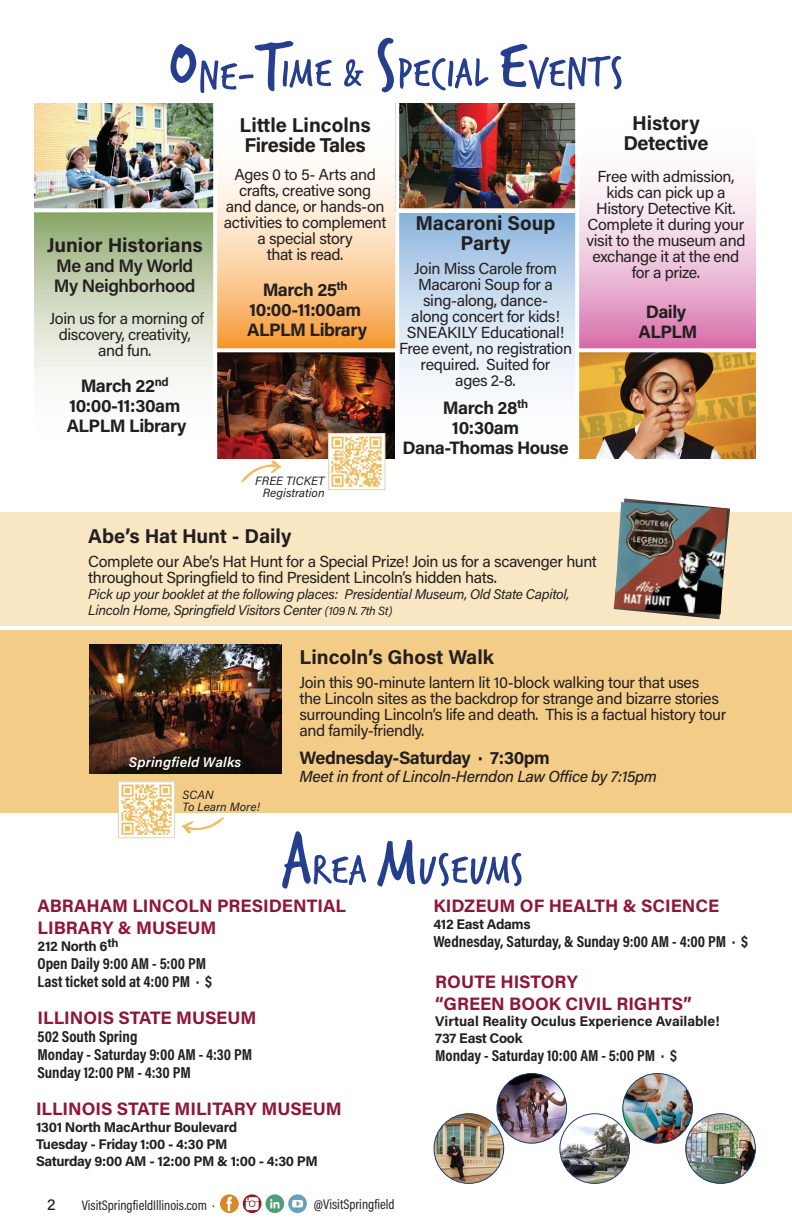
<style>
.page{position:relative;width:792px;height:1224px;background:#fff}
.page>*{position:absolute;margin:0;border:0;box-sizing:border-box;transform-origin:0 0}
.t1{font:700 20px/20px "Acumin Pro";letter-spacing:-.005em;color:#231f20;text-align:center}
.t2{font:700 18px/21.6px "Acumin Pro";color:#8e1737}
.t3{font:700 18px/20px "Acumin Pro";letter-spacing:-.025em;color:#231f20;text-align:center}
.t4{font:600 18px/20px "Acumin Pro";letter-spacing:-.025em;color:#231f20}
.t5{font:16px/16px "Acumin Pro";letter-spacing:-.025em;color:#231f20;text-align:center}
.t6{font:700 16px/18px "Acumin Pro Cond";color:#231f20}
.t7{font:italic 500 16px "Acumin Pro";letter-spacing:-.025em;color:#231f20}
.t8{font:500 16px "Acumin Pro";color:#231f20}
.t9{font:italic 14px/16px "Acumin Pro";letter-spacing:-.025em;color:#231f20}
.t10{font:700 14px/16.8px "Acumin Pro";letter-spacing:-.02em;color:#231f20}
.t11{font:700 14px/16.8px "Acumin Pro";color:#231f20}
.t12{font:14px "Acumin Pro Cond";color:#231f20}
.t13{font:italic 600 14px "Acumin Pro";letter-spacing:.015em;color:#fff}
.t14{font:italic 12px/12px "Acumin Pro";color:#231f20;text-align:right}
.s1{font-size:12px}
</style>
<div class="page">
<svg style="left:220px;top:1194px;width:87px;height:19px"></svg>
<svg style="left:35px;top:212px;width:178px;height:175px;background:#c9d5b9"></svg>
<img style="left:35px;top:104px;width:178px;height:104px">
<svg style="left:217px;top:168px;width:178px;height:180px;background:#fbd2a5"></svg>
<img style="left:217px;top:352px;width:178px;height:106px">
<svg style="left:399px;top:213px;width:176px;height:175px;background:#c7daee"></svg>
<img style="left:399px;top:104px;width:176px;height:104px">
<svg style="left:579px;top:179px;width:177px;height:169px;background:#ecbdd8"></svg>
<img style="left:579px;top:352px;width:177px;height:106px">
<svg style="left:34px;top:208px;width:174px;height:1px"></svg>
<svg style="left:399px;top:208px;width:177px;height:1px"></svg>
<svg style="left:217px;top:348px;width:178px;height:1px"></svg>
<svg style="left:579px;top:348px;width:177px;height:1px"></svg>
<img style="left:330px;top:435px;width:53px;height:52px">
<div style="left:328px;top:433px;width:57px;height:57px;border:1px solid #d6d5b7"></div>
<svg style="left:241px;top:460px;width:41px;height:23px"></svg>
<svg style="left:171px;top:38px;width:450px;height:55px"></svg>
<svg style="left:282px;top:831px;width:240px;height:58px"></svg>
<img style="left:434px;top:1114px;width:70px;height:69px;border-radius:35px">
<div style="left:434px;top:1113px;width:70px;height:71px;border:1px solid #1e3e73;border-radius:50%"></div>
<img style="left:497px;top:1074px;width:70px;height:69px;border-radius:35px">
<div style="left:497px;top:1073px;width:70px;height:70px;border:1px solid #1e3e73;border-radius:50%"></div>
<img style="left:686px;top:1114px;width:69px;height:69px;border-radius:35px">
<div style="left:685px;top:1113px;width:71px;height:71px;border:1px solid #1e3e73;border-radius:50%"></div>
<img style="left:560px;top:1114px;width:70px;height:69px;border-radius:35px">
<div style="left:560px;top:1113px;width:70px;height:71px;border:1px solid #1e3e73;border-radius:50%"></div>
<img style="left:623px;top:1074px;width:69px;height:69px;border-radius:35px">
<div style="left:623px;top:1073px;width:70px;height:70px;border:1px solid #1e3e73;border-radius:50%"></div>
<div style="left:0;top:630px;width:792px;height:183px;background:#f3cd87"></div>
<img style="left:90px;top:644px;width:192px;height:129px">
<img style="left:120px;top:784px;width:53px;height:51px">
<div style="left:118px;top:782px;width:57px;height:56px;border:1px solid #d6d5b7"></div>
<svg style="left:181px;top:817px;width:44px;height:17px"></svg>
<div style="left:0;top:512px;width:792px;height:116px;background:#f9e6c3"></div>
<svg style="left:614px;top:498px;width:116px;height:121px"></svg>
<img style="left:615px;top:502px;width:112px;height:113px">
<hr style="left:0;top:626px;width:792px;height:4px;background:#fff">
<p class="t1" style="left:47px;top:234px;width:158px">Junior Historians</p>
<p class="t4" style="left:54px;top:255px;width:143px">Me and My World<br>My Neighborhood</p>
<p class="t5" style="left:50px;top:310px;width:156px">Join us for a morning of discovery, creativity, and fun.</p>
<p class="t3" style="left:67px;top:375px;width:121px">March 22<sup>nd<br></sup>10:00-11:30am<br>ALPLM Library</p>
<p class="t1" style="left:239px;top:115px;width:133px;text-align:left">Little Lincolns<br>Fireside Tales</p>
<p class="t5" style="left:224px;top:166px;width:164px">Ages 0 to 5- Arts and crafts, creative song<br>and dance, or hands-on activities to complement a special story<br>that is read.</p>
<p class="t3" style="left:247px;top:279px;width:121px">March 25<sup>th<br></sup>10:00-11:00am<br>ALPLM Library</p>
<p class="t14" style="left:255px;top:474px;width:71px">FREE TICKET<br>Registration</p>
<p class="t1" style="left:416px;top:212px;width:141px">Macaroni Soup<br>Party</p>
<p class="t5" style="left:399px;top:260px;width:175px">Join Miss Carole from<br>Macaroni Soup for a sing-along, dance-<br>along concert for kids!<br>SNEAKILY Educational!<br>Free event, no registration required. Suited for<br>ages 2-8.</p>
<p class="t3" style="left:402px;top:397px;width:168px">March 28<sup>th<br></sup>10:30am<br>Dana-Thomas House</p>
<p class="t1" style="left:624px;top:113px;width:86px">History<br>Detective</p>
<p class="t5" style="left:586px;top:168px;width:161px">Free with admission, kids can pick up a<br>History Detective Kit.<br>Complete it during your visit to the museum and exchange it at the end for a prize.</p>
<p class="t3" style="left:638px;top:301px;width:60px">Daily<br>ALPLM</p>
<p class="t1" style="left:88px;top:526px;width:205px">Abe’s Hat Hunt - Daily</p>
<p class="t5" style="left:88px;top:553px;width:510px;text-align:left">Complete our Abe’s Hat Hunt for a Special Prize! Join us for a scavenger hunt throughout Springfield to find President Lincoln’s hidden hats.</p>
<p class="t9" style="left:88px;top:586px;width:482px">Pick up your booklet at the following places: Presidential Museum, Old State Capitol,<br>Lincoln Home, Springfield Visitors Center <span class="s1">(109 N. 7th St)</span></p>
<p class="t13" style="left:129px;top:752px;width:114px">Springfield Walks</p>
<p class="t14" style="left:183px;top:788px;width:79px;text-align:left">SCAN<br>To Learn More!</p>
<p class="t1" style="left:300px;top:646px;width:196px">Lincoln’s Ghost Walk</p>
<p class="t5" style="left:300px;top:674px;width:428px;text-align:left">Join this 90-minute lantern lit 10-block walking tour that uses<br>the Lincoln sites as the backdrop for strange and bizarre stories surrounding Lincoln’s life and death. This is a factual history tour and family-friendly.</p>
<p class="t3" style="left:300px;top:747px;width:252px">Wednesday-Saturday · 7:30pm</p>
<p class="t7" style="left:300px;top:765px;width:359px">Meet in front of Lincoln-Herndon Law Office by 7:15pm</p>
<p class="t2" style="left:38px;top:895px;width:310px">ABRAHAM LINCOLN PRESIDENTIAL<br>LIBRARY &amp; MUSEUM</p>
<p class="t10" style="left:38px;top:937px;width:82px">212 North 6<sup>th</sup></p>
<p class="t6" style="left:38px;top:954px;width:176px">Open Daily 9:00 AM - 5:00 PM<br>Last ticket sold at 4:00 PM · $</p>
<p class="t2" style="left:38px;top:1006px;width:220px">ILLINOIS STATE MUSEUM</p>
<p class="t6" style="left:38px;top:1027px;width:216px">502 South Spring<br>Monday - Saturday 9:00 AM - 4:30 PM<br>Sunday 12:00 PM - 4:30 PM</p>
<p class="t2" style="left:36px;top:1097px;width:307px">ILLINOIS STATE MILITARY MUSEUM</p>
<p class="t10" style="left:36px;top:1118px;width:284px">1301 North MacArthur Boulevard<br>Tuesday - Friday 1:00 - 4:30 PM<br>Saturday 9:00 AM - 12:00 PM &amp; 1:00 - 4:30 PM</p>
<p class="t8" style="left:47px;top:1193px;width:10px">2</p>
<p class="t12" style="left:82px;top:1196px;width:134px">VisitSpringfieldIllinois.com ·</p>
<p class="t12" style="left:314px;top:1195px;width:82px">@VisitSpringfield</p>
<p class="t2" style="left:433px;top:895px;width:287px">KIDZEUM OF HEALTH &amp; SCIENCE</p>
<p class="t10" style="left:433px;top:915px;width:99px">412 East Adams</p>
<p class="t6" style="left:433px;top:932px;width:316px">Wednesday, Saturday, &amp; Sunday 9:00 AM - 4:00 PM · $</p>
<p class="t2" style="left:435px;top:970px;width:258px">ROUTE HISTORY<br>“GREEN BOOK CIVIL RIGHTS”</p>
<p class="t11" style="left:435px;top:1013px;width:286px">Virtual Reality Oculus Experience Available!<br>737 East Cook</p>
<p class="t6" style="left:435px;top:1046px;width:244px">Monday - Saturday 10:00 AM - 5:00 PM · $</p>
</div>
